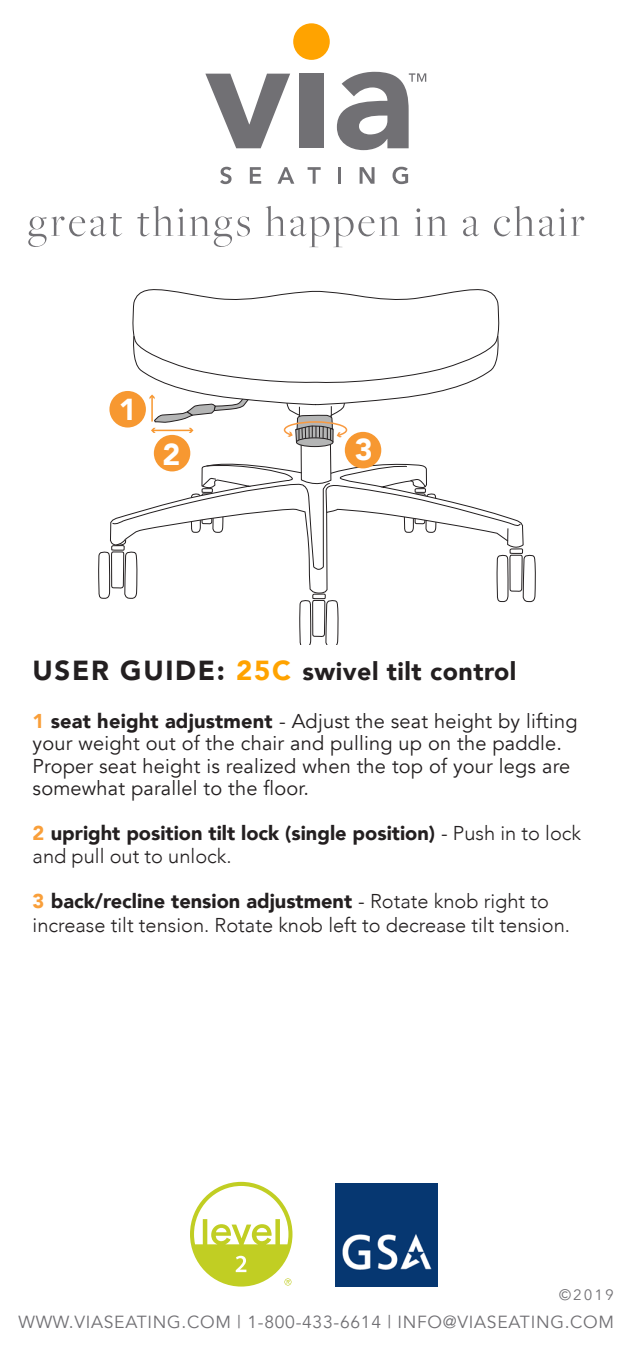
<style>
.page{position:relative;width:630px;height:1350px;background:#fff}
.page>*{position:absolute;margin:0;border:0;box-sizing:border-box;transform-origin:0 0}
.t1{font:900 30.25px "Avenir";color:#fff}
.t2{font:900 25px "Avenir";letter-spacing:.02em;color:#231f20}
.t3{font:20px/22.5px "Avenir";letter-spacing:.01em;color:#231f20}
.t4{font:300 20px/24px "Avenir";color:#231f20}
.t5{font:900 20px/22.5px "Avenir";color:#231f20}
.t6{font:17.5px "Avenir";letter-spacing:.04em;color:#717074}
.t7{font:15px "Avenir Next";color:#717074}
.s1{font-size:27.5px}
.s2{font-size:27.5px;color:#ffa300}
.s3{font-weight:900;color:#f99f3a}
.s4{font-weight:900}
.s5{color:#f99f3a}
.s6{font-weight:300}
</style>
<div class="page">
<svg style="left:98px;top:384px;width:438px;height:261px"></svg>
<svg style="left:132px;top:289px;width:368px;height:95px"></svg>
<svg style="left:205px;top:74px;width:85px;height:74px"></svg>
<div style="left:299px;top:74px;width:25px;height:74px;background:#717074"></div>
<div style="left:293px;top:23px;width:37px;height:37px;background:#ffa300;border-radius:50%"></div>
<svg style="left:220px;top:167px;width:12px;height:17px"></svg>
<svg style="left:250px;top:167px;width:11px;height:17px"></svg>
<svg style="left:277px;top:167px;width:17px;height:17px"></svg>
<svg style="left:308px;top:167px;width:13px;height:17px"></svg>
<hr style="left:338px;top:167px;width:3px;height:17px;background:#717074">
<svg style="left:360px;top:167px;width:15px;height:17px"></svg>
<svg style="left:393px;top:167px;width:15px;height:17px"></svg>
<svg style="left:337px;top:72px;width:89px;height:78px"></svg>
<svg style="left:28px;top:213px;width:94px;height:34px"></svg>
<svg style="left:137px;top:206px;width:113px;height:41px"></svg>
<svg style="left:265px;top:206px;width:135px;height:41px"></svg>
<svg style="left:415px;top:208px;width:33px;height:28px"></svg>
<svg style="left:463px;top:216px;width:16px;height:20px"></svg>
<svg style="left:494px;top:206px;width:90px;height:30px"></svg>
<img style="left:335px;top:1184px;width:103px;height:103px">
<svg style="left:190px;top:1182px;width:102px;height:105px"></svg>
<p class="t1" style="left:119px;top:383px;width:19px">1</p>
<p class="t1" style="left:162px;top:429px;width:19px">2</p>
<p class="t1" style="left:355px;top:423px;width:19px">3</p>
<p class="t2" style="left:33px;top:650px;width:485px"><span class="s1">USER GUIDE:</span> <span class="s2">25C</span> swivel tilt control</p>
<p class="t3" style="left:33px;top:710px;width:546px"><span class="s3">1</span> <span class="s4">seat height adjustment</span> - Adjust the seat height by lifting your weight out of the chair and pulling up on the paddle.<br>Proper seat height is realized when the top of your legs are somewhat parallel to the floor.</p>
<p class="t5" style="left:33px;top:821px;width:550px"><span class="s5">2</span> upright position tilt lock (single position) <span class="s6">- Push in to lock and pull out to unlock.</span></p>
<p class="t4" style="left:33px;top:889px;width:539px"><span class="s3">3</span> <span class="s4">back/recline tension adjustment</span> - Rotate knob right to increase tilt tension. Rotate knob left to decrease tilt tension.</p>
<p class="t7" style="left:559px;top:1282px;width:56px">©2019</p>
<p class="t6" style="left:19px;top:1312px;width:597px">WWW.VIASEATING.COM | 1-800-433-6614 | INFO@VIASEATING.COM</p>
</div>
